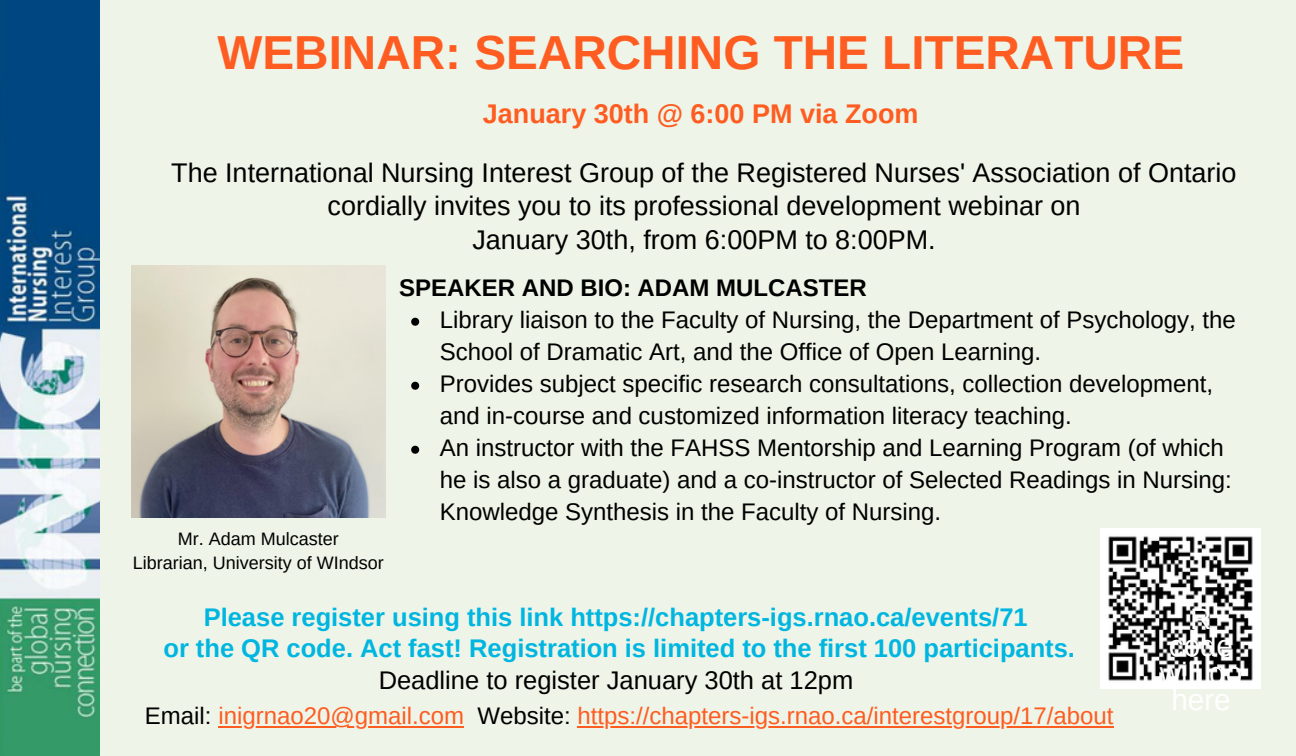
<style>
.page{position:relative;width:1296px;height:756px;background:#fff}
.page>*{position:absolute;margin:0;border:0;box-sizing:border-box;transform-origin:0 0}
.t1{font:700 47.7px "Arimo";color:#fe5c21}
.t2{font:29.7px "Arimo";color:#fff}
.t3{font:27px/33.6px "Arimo";color:#000;text-align:center}
.t4{font:700 27px "Arimo";color:#fe5c21}
.t5{font:700 25.5px "Arimo";color:#00b6e0}
.t6{font:25.5px "Arimo";color:#000}
.t7{font:24px/32.1px "Arimo";color:#000}
.t8{font:24px "Arimo";color:#fe5c21}
.t9{font:700 24px "Arimo";color:#000}
.t10{font:18px "Arimo";color:#000}
.s1{color:#000}
</style>
<div class="page">
<img style="left:0;top:0;width:101px;height:756px">
<div style="left:101px;top:0;width:1195px;height:756px;background:#eef4e7"></div>
<img style="left:132px;top:266px;width:254px;height:252px">
<img style="left:1101px;top:529px;width:160px;height:160px">
<svg style="left:411px;top:318px;width:8px;height:8px"></svg>
<svg style="left:411px;top:382px;width:8px;height:8px"></svg>
<svg style="left:411px;top:446px;width:8px;height:8px"></svg>
<hr style="left:218px;top:726px;width:246px;height:2px;background:#fe5c21">
<hr style="left:578px;top:726px;width:536px;height:2px;background:#fe5c21">
<p class="t1" style="left:218px;top:25px;width:968px">WEBINAR: SEARCHING THE LITERATURE</p>
<p class="t4" style="left:483px;top:98px;width:437px">January 30th @ 6:00 PM via Zoom</p>
<p class="t3" style="left:171px;top:155px;width:1067px">The International Nursing Interest Group of the Registered Nurses' Association of Ontario cordially invites you to its professional development webinar on</p>
<p class="t3" style="left:472px;top:223px;width:465px">January 30th, from 6:00PM to 8:00PM.</p>
<p class="t9" style="left:399px;top:274px;width:469px">SPEAKER AND BIO: ADAM MULCASTER</p>
<p class="t7" style="left:440px;top:303px;width:797px">Library liaison to the Faculty of Nursing, the Department of Psychology, the<br>School of Dramatic Art, and the Office of Open Learning.</p>
<p class="t7" style="left:440px;top:367px;width:775px">Provides subject specific research consultations, collection development, and in-course and customized information literacy teaching.</p>
<p class="t7" style="left:440px;top:431px;width:793px">An instructor with the FAHSS Mentorship and Learning Program (of which he is also a graduate) and a co-instructor of Selected Readings in Nursing:<br>Knowledge Synthesis in the Faculty of Nursing.</p>
<p class="t10" style="left:178px;top:529px;width:162px">Mr. Adam Mulcaster</p>
<p class="t10" style="left:133px;top:553px;width:252px">Librarian, University of WIndsor</p>
<p class="t5" style="left:204px;top:603px;width:825px">Please register using this link https://chapters-igs.rnao.ca/events/71</p>
<p class="t5" style="left:163px;top:634px;width:913px">or the QR code. Act fast! Registration is limited to the first 100 participants.</p>
<p class="t6" style="left:379px;top:666px;width:476px">Deadline to register January 30th at 12pm</p>
<p class="t8" style="left:145px;top:703px;width:970px"><span class="s1">Email:</span> inigrnao20@gmail.com <span class="s1">Website:</span> https://chapters-igs.rnao.ca/interestgroup/17/about</p>
<p class="t2" style="left:1190px;top:602px;width:23px">R</p>
<p class="t2" style="left:1169px;top:629px;width:66px">code</p>
<p class="t2" style="left:1160px;top:656px;width:84px">will go</p>
<p class="t2" style="left:1171px;top:683px;width:61px">here</p>
</div>
